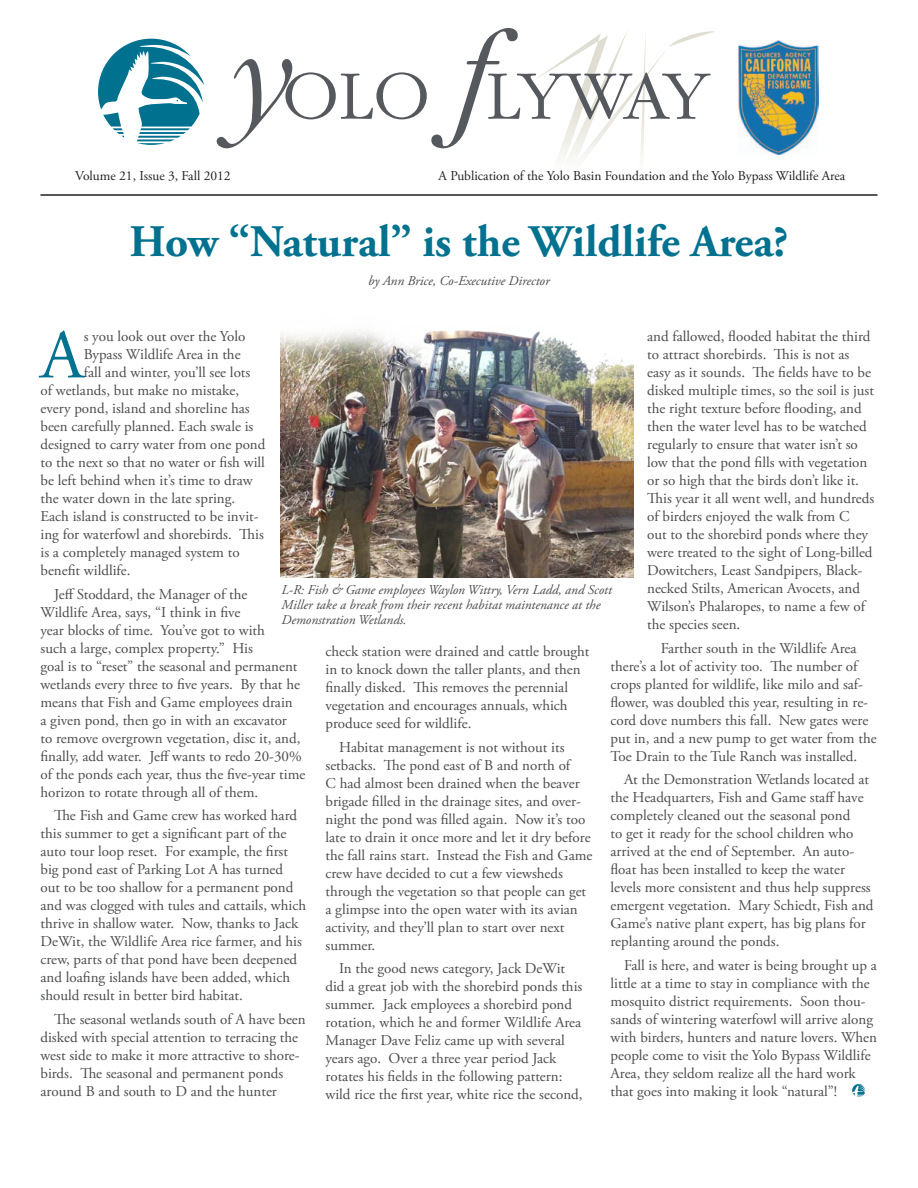
<style>
.page{position:relative;width:918px;height:1188px;background:#fff}
.page>*{position:absolute;margin:0;border:0;box-sizing:border-box;transform-origin:0 0}
.t1{font:69.3px "Adobe Garamond Pro";color:#00718e}
.t2{font:700 45px "Adobe Garamond Pro";color:#00718e}
.t3{font:15px/18px "Adobe Garamond Pro";color:#4b4c4d}
.t4{font:italic 13.5px/15px "Adobe Garamond Pro";color:#4b4c4d}
.t5{font:13.5px "Adobe Garamond Pro";color:#231f20}
</style>
<div class="page">
<hr style="left:40px;top:194px;width:838px;height:2px;background:#231f20">
<svg style="left:852px;top:1084px;width:13px;height:13px"></svg>
<svg style="left:98px;top:39px;width:106px;height:106px"></svg>
<svg style="left:217px;top:28px;width:498px;height:129px"></svg>
<img style="left:738px;top:41px;width:81px;height:113px">
<img style="left:280px;top:330px;width:354px;height:248px">
<p class="t5" style="left:75px;top:168px;width:157px">Volume 21, Issue 3, Fall 2012</p>
<p class="t5" style="left:439px;top:168px;width:408px">A Publication of the Yolo Basin Foundation and the Yolo Bypass Wildlife Area</p>
<h2 class="t2" style="left:130px;top:216px;width:660px">How “Natural” is the Wildlife Area?</h2>
<p class="t4" style="left:368px;top:274px;width:183px">by Ann Brice, Co-Executive Director</p>
<h1 class="t1" style="left:40px;top:314px;width:45px">A</h1>
<p class="t3" style="left:84px;top:328px;width:163px">s you look out over the Yolo</p>
<p class="t3" style="left:647px;top:328px;width:229px">and fallowed, flooded habitat the third to attract shorebirds. This is not as easy as it sounds. The fields have to be disked multiple times, so the soil is just the right texture before flooding, and then the water level has to be watched regularly to ensure that water isn’t so low that the pond fills with vegetation or so high that the birds don’t like it.<br>This year it all went well, and hundreds of birders enjoyed the walk from C<br>out to the shorebird ponds where they were treated to the sight of Long-billed Dowitchers, Least Sandpipers, Black&shy;necked Stilts, American Avocets, and Wilson’s Phalaropes, to name a few of the species seen.</p>
<p class="t3" style="left:611px;top:640px;width:268px;text-indent:50px">Farther south in the Wildlife Area there’s a lot of activity too. The number of crops planted for wildlife, like milo and saf&shy;flower, was doubled this year, resulting in re&shy;cord dove numbers this fall. New gates were put in, and a new pump to get water from the Toe Drain to the Tule Ranch was installed.</p>
<p class="t3" style="left:611px;top:771px;width:265px;text-indent:14px">At the Demonstration Wetlands located at the Headquarters, Fish and Game staff have completely cleaned out the seasonal pond<br>to get it ready for the school children who arrived at the end of September. An auto&shy;float has been installed to keep the water levels more consistent and thus help suppress emergent vegetation. Mary Schiedt, Fish and Game’s native plant expert, has big plans for replanting around the ponds.</p>
<p class="t3" style="left:611px;top:956px;width:268px;text-indent:14px">Fall is here, and water is being brought up a little at a time to stay in compliance with the mosquito district requirements. Soon thou&shy;sands of wintering waterfowl will arrive along with birders, hunters and nature lovers. When people come to visit the Yolo Bypass Wildlife Area, they seldom realize all the hard work that goes into making it look “natural”!</p>
<p class="t3" style="left:84px;top:346px;width:158px">Bypass Wildlife Area in the</p>
<p class="t3" style="left:84px;top:364px;width:168px">fall and winter, you’ll see lots</p>
<p class="t3" style="left:41px;top:382px;width:200px">of wetlands, but make no mistake,</p>
<p class="t3" style="left:41px;top:400px;width:211px">every pond, island and shoreline has</p>
<p class="t3" style="left:41px;top:418px;width:214px">been carefully planned. Each swale is</p>
<p class="t3" style="left:41px;top:436px;width:226px">designed to carry water from one pond</p>
<p class="t3" style="left:41px;top:454px;width:226px">to the next so that no water or fish will</p>
<p class="t3" style="left:41px;top:472px;width:214px">be left behind when it’s time to draw</p>
<p class="t3" style="left:41px;top:490px;width:196px">the water down in the late spring.</p>
<p class="t3" style="left:41px;top:508px;width:220px">Each island is constructed to be invit-</p>
<p class="t3" style="left:41px;top:526px;width:225px">ing for waterfowl and shorebirds. This</p>
<p class="t3" style="left:41px;top:544px;width:201px">is a completely managed system to</p>
<p class="t3" style="left:41px;top:562px;width:92px">benefit wildlife.</p>
<p class="t3" style="left:41px;top:586px;width:266px;text-indent:13px">Jeff Stoddard, the Manager of the<br>Wildlife Area, says, “I think in five<br>year blocks of time. You’ve got to with<br>such a large, complex property.” His<br>goal is to “reset” the seasonal and permanent wetlands every three to five years. By that he means that Fish and Game employees drain<br>a given pond, then go in with an excavator<br>to remove overgrown vegetation, disc it, and, finally, add water. Jeff wants to redo 20-30% of the ponds each year, thus the five-year time horizon to rotate through all of them.</p>
<p class="t3" style="left:41px;top:807px;width:267px;text-indent:13px">The Fish and Game crew has worked hard this summer to get a significant part of the auto tour loop reset. For example, the first big pond east of Parking Lot A has turned out to be too shallow for a permanent pond and was clogged with tules and cattails, which thrive in shallow water. Now, thanks to Jack DeWit, the Wildlife Area rice farmer, and his crew, parts of that pond have been deepened and loafing islands have been added, which should result in better bird habitat.</p>
<p class="t3" style="left:41px;top:1010px;width:267px;text-indent:13px">The seasonal wetlands south of A have been disked with special attention to terracing the west side to make it more attractive to shore&shy;birds. The seasonal and permanent ponds around B and south to D and the hunter</p>
<p class="t4" style="left:281px;top:583px;width:332px">L-R: Fish &amp; Game employees Waylon Wittry, Vern Ladd, and Scott<br>Miller take a break from their recent habitat maintenance at the<br>Demonstration Wetlands.</p>
<p class="t3" style="left:326px;top:643px;width:265px">check station were drained and cattle brought in to knock down the taller plants, and then finally disked. This removes the perennial vegetation and encourages annuals, which produce seed for wildlife.</p>
<p class="t3" style="left:326px;top:738px;width:269px;text-indent:14px">Habitat management is not without its setbacks. The pond east of B and north of<br>C had almost been drained when the beaver brigade filled in the drainage sites, and over&shy;night the pond was filled again. Now it’s too late to drain it once more and let it dry before the fall rains start. Instead the Fish and Game crew have decided to cut a few viewsheds through the vegetation so that people can get a glimpse into the open water with its avian activity, and they’ll plan to start over next summer.</p>
<p class="t3" style="left:326px;top:960px;width:259px;text-indent:14px">In the good news category, Jack DeWit did a great job with the shorebird ponds this summer. Jack employees a shorebird pond rotation, which he and former Wildlife Area Manager Dave Feliz came up with several years ago. Over a three year period Jack rotates his fields in the following pattern: wild rice the first year, white rice the second,</p>
</div>
